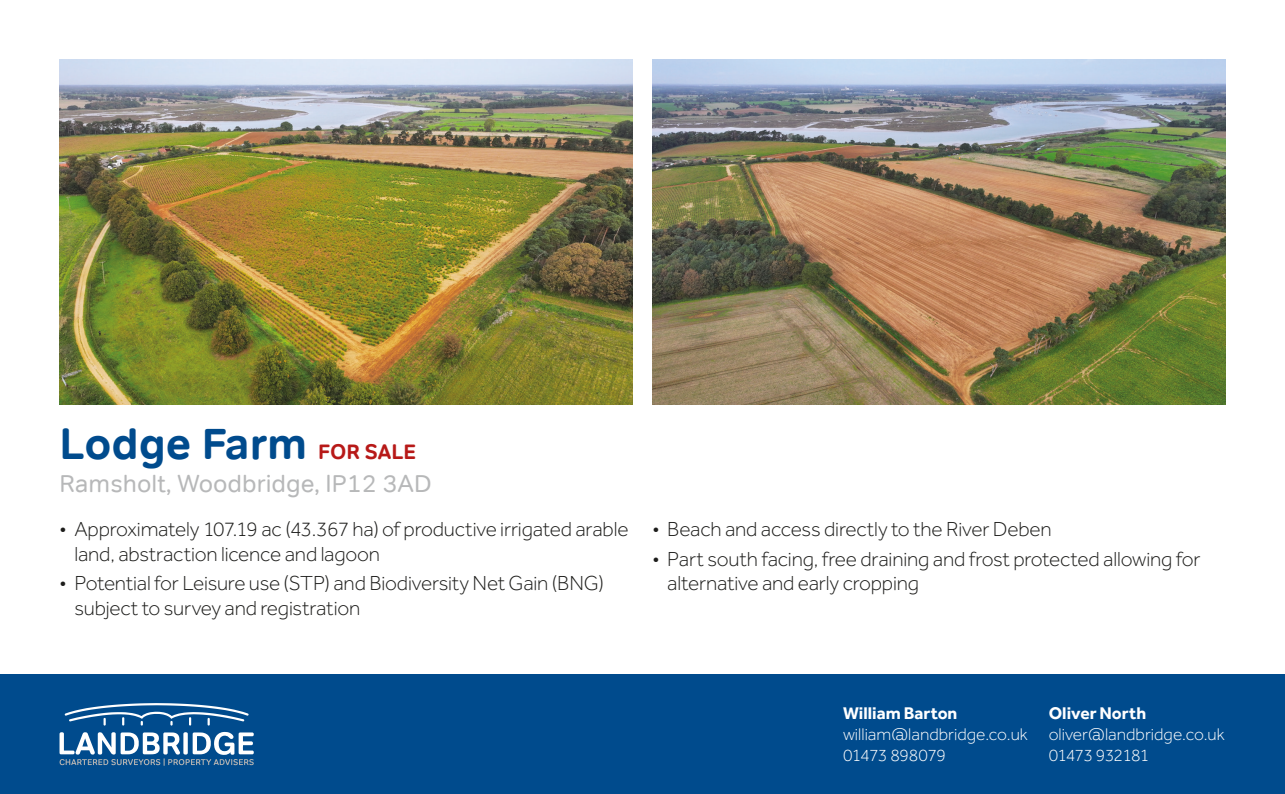
<style>
.page{position:relative;width:1285px;height:794px;background:#fff}
.page>*{position:absolute;margin:0;border:0;box-sizing:border-box;transform-origin:0 0}
.t1{font:700 43.75px "Tondo";color:#004b8d}
.t2{font:24.5px "Tondo Corp";color:#b7b8b9}
.t3{font:300 21px/24.5px "Effra";letter-spacing:-.01em;color:#1d1d1b}
.t4{font:300 17.5px/21px "Effra";color:#fff}
.t5{font:700 17.5px "Effra";color:#fff}
.s1{font-size:21px;color:#b71918}
</style>
<div class="page">
<img style="left:60px;top:60px;width:572px;height:344px">
<img style="left:652px;top:60px;width:573px;height:344px">
<div style="left:0;top:675px;width:1285px;height:119px;background:#004b8d"></div>
<svg style="left:65px;top:703px;width:184px;height:22px"></svg>
<svg style="left:60px;top:732px;width:194px;height:34px"></svg>
<h1 class="t1" style="left:60px;top:416px;width:358px">Lodge Farm <span class="s1">FOR SALE</span></h1>
<p class="t2" style="left:60px;top:468px;width:374px">Ramsholt, Woodbridge, IP12 3AD</p>
<p class="t3" style="left:74px;top:517px;width:556px;text-indent:-15px">• Approximately 107.19 ac (43.367 ha) of productive irrigated arable land, abstraction licence and lagoon</p>
<p class="t3" style="left:74px;top:571px;width:531px;text-indent:-15px">• Potential for Leisure use (STP) and Biodiversity Net Gain (BNG) subject to survey and registration</p>
<p class="t3" style="left:652px;top:517px;width:401px">• Beach and access directly to the River Deben</p>
<p class="t3" style="left:667px;top:546px;width:535px;text-indent:-15px">• Part south facing, free draining and frost protected allowing for alternative and early cropping</p>
<p class="t5" style="left:843px;top:703px;width:116px">William Barton</p>
<p class="t4" style="left:843px;top:724px;width:186px">william@landbridge.co.uk<br>01473 898079</p>
<p class="t5" style="left:1049px;top:703px;width:99px">Oliver North</p>
<p class="t4" style="left:1049px;top:724px;width:177px">oliver@landbridge.co.uk<br>01473 932181</p>
</div>
